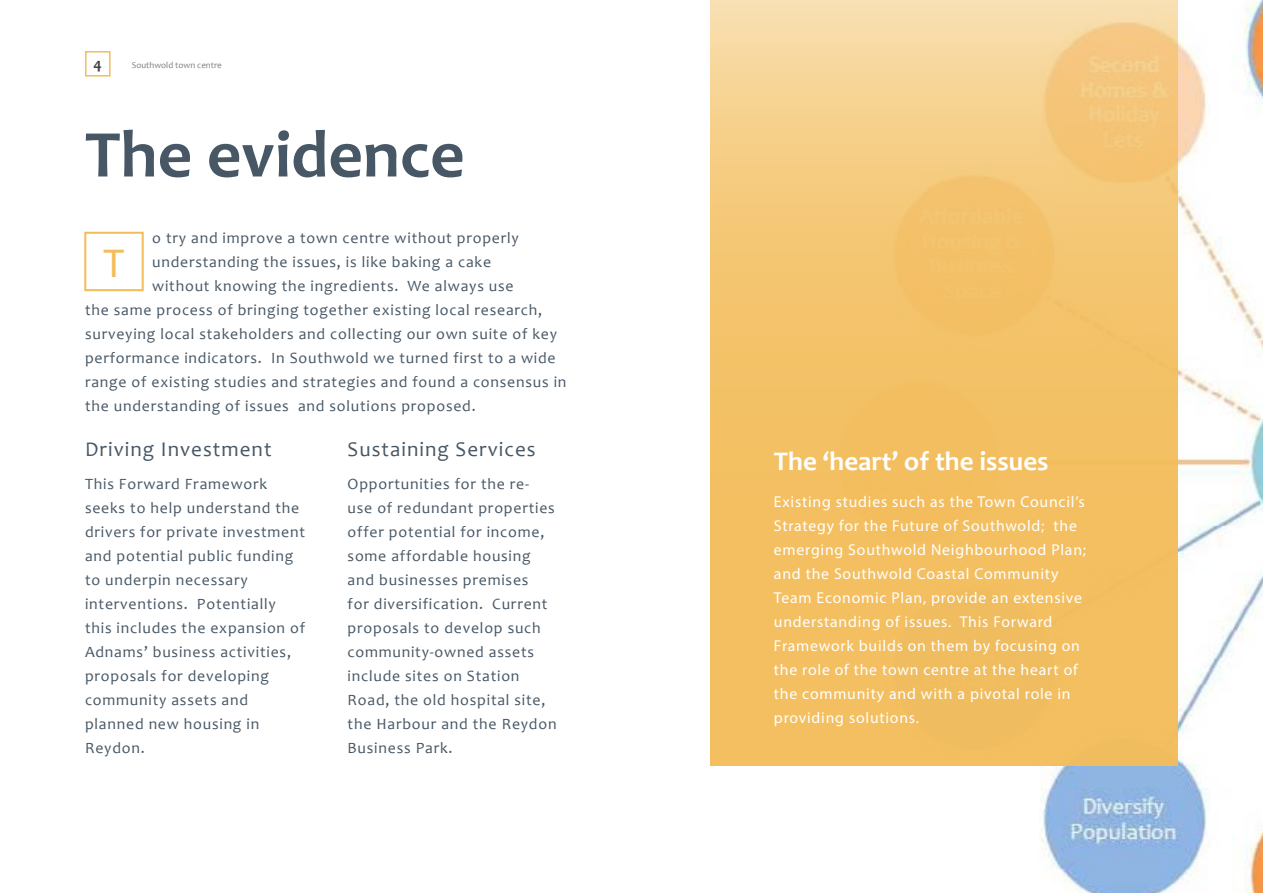
<style>
.page{position:relative;width:1263px;height:893px;background:#fff}
.page>*{position:absolute;margin:0;border:0;box-sizing:border-box;transform-origin:0 0}
.t1{font:700 67.5px "Candara";color:#475765}
.t2{font:40.5px "Myriad Pro";color:#f3bd5b}
.t3{font:700 27px "Candara";color:#fff}
.t4{font:21px "Candara";letter-spacing:.05em;color:#475765}
.t5{font:15.75px/24px "Candara";letter-spacing:.05em;color:#475765}
.t6{font:15.75px/24px "Myriad Pro";letter-spacing:.05em;color:#fff}
.t7{font:700 15.75px "Candara";color:#414042}
.t8{font:9px "Candara";color:#7f807b}
</style>
<div class="page">
<div style="left:85px;top:51px;width:26px;height:26px;border:2px solid #f3bd5b"></div>
<img style="left:710px;top:0;width:553px;height:893px">
<svg style="left:710px;top:0;width:468px;height:765px;background:#f3c46f"></svg>
<div style="left:84px;top:232px;width:60px;height:59px;border:2px solid #f3bd5b"></div>
<p class="t7" style="left:94px;top:54px;width:10px">4</p>
<p class="t8" style="left:132px;top:59px;width:92px">Southwold town centre</p>
<h1 class="t1" style="left:85px;top:112px;width:381px">The evidence</h1>
<p class="t5" style="left:152px;top:226px;width:368px">o try and improve a town centre without properly</p>
<p class="t5" style="left:152px;top:250px;width:340px">understanding the issues, is like baking a cake</p>
<p class="t5" style="left:152px;top:274px;width:363px">without knowing the ingredients. We always use</p>
<p class="t5" style="left:85px;top:298px;width:459px">the same process of bringing together existing local research,</p>
<p class="t5" style="left:85px;top:322px;width:473px">surveying local stakeholders and collecting our own suite of key</p>
<p class="t5" style="left:85px;top:346px;width:472px">performance indicators. In Southwold we turned first to a wide</p>
<p class="t5" style="left:85px;top:370px;width:483px">range of existing studies and strategies and found a consensus in</p>
<p class="t5" style="left:85px;top:394px;width:392px">the understanding of issues and solutions proposed.</p>
<h3 class="t4" style="left:85px;top:436px;width:188px">Driving Investment</h3>
<p class="t5" style="left:85px;top:471px;width:222px">This Forward Framework seeks to help understand the drivers for private investment and potential public funding to underpin necessary interventions. Potentially this includes the expansion of<br>Adnams’ business activities, proposals for developing community assets and planned new housing in<br>Reydon.</p>
<h2 class="t2" style="left:104px;top:238px;width:22px">T</h2>
<h3 class="t4" style="left:348px;top:436px;width:189px">Sustaining Services</h3>
<p class="t5" style="left:348px;top:471px;width:210px">Opportunities for the re&shy;use of redundant properties offer potential for income, some affordable housing and businesses premises<br>for diversification. Current proposals to develop such community-owned assets include sites on Station<br>Road, the old hospital site, the Harbour and the Reydon<br>Business Park.</p>
<h3 class="t3" style="left:774px;top:445px;width:276px">The ‘heart’ of the issues</h3>
<p class="t6" style="left:774px;top:490px;width:314px">Existing studies such as the Town Council’s Strategy for the Future of Southwold; the emerging Southwold Neighbourhood Plan; and the Southwold Coastal Community Team Economic Plan, provide an extensive understanding of issues. This Forward Framework builds on them by focusing on the role of the town centre at the heart of the community and with a pivotal role in providing solutions.</p>
</div>
